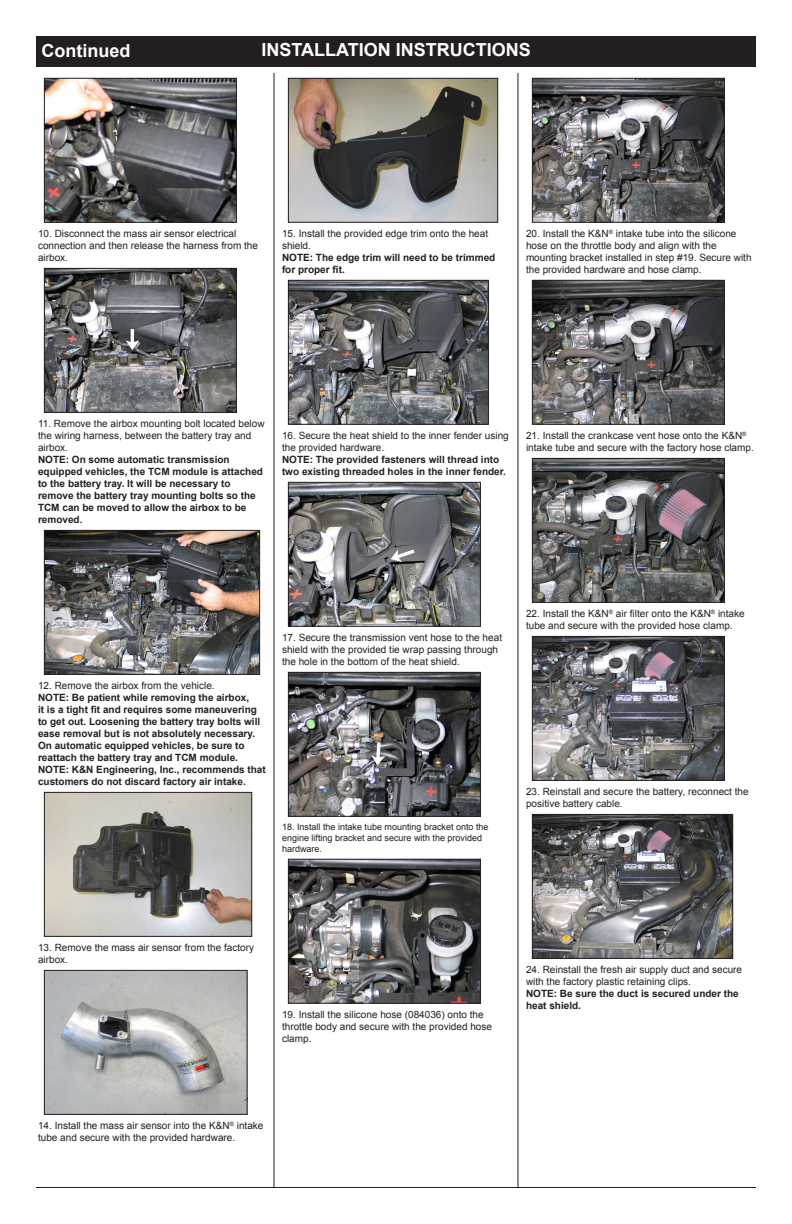
<style>
.page{position:relative;width:792px;height:1224px;background:#fff}
.page>*{position:absolute;margin:0;border:0;box-sizing:border-box;transform-origin:0 0}
.t1{font:700 18px "Arial";color:#fff}
.t2{font:10px/12px "Arial";color:#231f20}
.t3{font:700 10px/12px "Arial";color:#231f20}
.t4{font:9px/10.8px "Arial";color:#231f20}
</style>
<div class="page">
<div style="left:36px;top:36px;width:720px;height:31px;background:#231f20"></div>
<hr style="left:274px;top:73px;width:1px;height:1115px;background:#231f20">
<hr style="left:518px;top:73px;width:1px;height:1115px;background:#231f20">
<hr style="left:36px;top:1187px;width:720px;height:1px;background:#231f20">
<img style="left:46px;top:270px;width:189px;height:141px">
<div style="left:44px;top:268px;width:193px;height:145px;border:1px solid #231f20"></div>
<img style="left:290px;top:282px;width:197px;height:141px">
<div style="left:288px;top:280px;width:201px;height:145px;border:1px solid #231f20"></div>
<img style="left:534px;top:282px;width:189px;height:141px">
<div style="left:532px;top:280px;width:193px;height:145px;border:1px solid #231f20"></div>
<img style="left:46px;top:532px;width:212px;height:141px">
<div style="left:44px;top:530px;width:216px;height:145px;border:1px solid #231f20"></div>
<img style="left:46px;top:972px;width:199px;height:141px">
<div style="left:44px;top:970px;width:203px;height:145px;border:1px solid #231f20"></div>
<img style="left:46px;top:794px;width:204px;height:141px">
<div style="left:44px;top:792px;width:208px;height:145px;border:1px solid #231f20"></div>
<img style="left:290px;top:80px;width:206px;height:141px">
<div style="left:288px;top:78px;width:210px;height:145px;border:1px solid #231f20"></div>
<img style="left:290px;top:484px;width:189px;height:141px">
<div style="left:288px;top:482px;width:193px;height:145px;border:1px solid #231f20"></div>
<img style="left:290px;top:674px;width:189px;height:141px">
<div style="left:288px;top:672px;width:193px;height:145px;border:1px solid #231f20"></div>
<img style="left:290px;top:861px;width:189px;height:141px">
<div style="left:288px;top:859px;width:193px;height:145px;border:1px solid #231f20"></div>
<img style="left:534px;top:80px;width:189px;height:141px">
<div style="left:532px;top:78px;width:193px;height:145px;border:1px solid #231f20"></div>
<img style="left:534px;top:460px;width:189px;height:141px">
<div style="left:532px;top:458px;width:193px;height:145px;border:1px solid #231f20"></div>
<img style="left:534px;top:638px;width:189px;height:141px">
<div style="left:532px;top:636px;width:193px;height:145px;border:1px solid #231f20"></div>
<img style="left:46px;top:80px;width:189px;height:141px">
<div style="left:44px;top:78px;width:193px;height:145px;border:1px solid #231f20"></div>
<img style="left:534px;top:816px;width:197px;height:141px">
<div style="left:532px;top:814px;width:201px;height:145px;border:1px solid #231f20"></div>
<p class="t1" style="left:42px;top:38px;width:90px">Continued</p>
<p class="t1" style="left:261px;top:37px;width:271px">INSTALLATION INSTRUCTIONS</p>
<p class="t2" style="left:38px;top:228px;width:222px">10. Disconnect the mass air sensor electrical connection and then release the harness from the airbox.</p>
<p class="t2" style="left:282px;top:228px;width:208px">15. Install the provided edge trim onto the heat shield.</p>
<p class="t3" style="left:282px;top:252px;width:215px">NOTE: The edge trim will need to be trimmed for proper fit.</p>
<p class="t2" style="left:526px;top:228px;width:227px">20. Install the K&amp;N<sup>®</sup> intake tube into the silicone hose on the throttle body and align with the mounting bracket installed in step #19. Secure with the provided hardware and hose clamp.</p>
<p class="t2" style="left:38px;top:418px;width:228px">11. Remove the airbox mounting bolt located below the wiring harness, between the battery tray and airbox.</p>
<p class="t3" style="left:38px;top:454px;width:227px">NOTE: On some automatic transmission equipped vehicles, the TCM module is attached to the battery tray. It will be necessary to remove the battery tray mounting bolts so the TCM can be moved to allow the airbox to be removed.</p>
<p class="t2" style="left:282px;top:430px;width:228px">16. Secure the heat shield to the inner fender using the provided hardware.</p>
<p class="t3" style="left:282px;top:454px;width:225px">NOTE: The provided fasteners will thread into two existing threaded holes in the inner fender.</p>
<p class="t2" style="left:526px;top:430px;width:229px">21. Install the crankcase vent hose onto the K&amp;N<sup>® </sup>intake tube and secure with the factory hose clamp.</p>
<p class="t2" style="left:38px;top:680px;width:178px">12. Remove the airbox from the vehicle.</p>
<p class="t3" style="left:38px;top:692px;width:224px">NOTE: Be patient while removing the airbox,<br>it is a tight fit and requires some maneuvering to get out. Loosening the battery tray bolts will ease removal but is not absolutely necessary.<br>On automatic equipped vehicles, be sure to reattach the battery tray and TCM module.</p>
<p class="t3" style="left:38px;top:764px;width:229px">NOTE: K&amp;N Engineering, Inc., recommends that customers do not discard factory air intake.</p>
<p class="t2" style="left:282px;top:632px;width:222px">17. Secure the transmission vent hose to the heat shield with the provided tie wrap passing through the hole in the bottom of the heat shield.</p>
<p class="t4" style="left:282px;top:822px;width:208px">18. Install the intake tube mounting bracket onto the engine lifting bracket and secure with the provided hardware.</p>
<p class="t2" style="left:526px;top:608px;width:220px">22. Install the K&amp;N<sup>®</sup> air filter onto the K&amp;N<sup>®</sup> intake tube and secure with the provided hose clamp.</p>
<p class="t2" style="left:526px;top:786px;width:224px">23. Reinstall and secure the battery, reconnect the positive battery cable.</p>
<p class="t2" style="left:38px;top:942px;width:218px">13. Remove the mass air sensor from the factory airbox.</p>
<p class="t2" style="left:282px;top:1008px;width:212px">19. Install the silicone hose (084036) onto the throttle body and secure with the provided hose clamp.</p>
<p class="t2" style="left:38px;top:1120px;width:227px">14. Install the mass air sensor into the K&amp;N<sup>®</sup> intake tube and secure with the provided hardware.</p>
<p class="t2" style="left:526px;top:964px;width:218px">24. Reinstall the fresh air supply duct and secure with the factory plastic retaining clips.</p>
<p class="t3" style="left:526px;top:988px;width:214px">NOTE: Be sure the duct is secured under the heat shield.</p>
</div>
